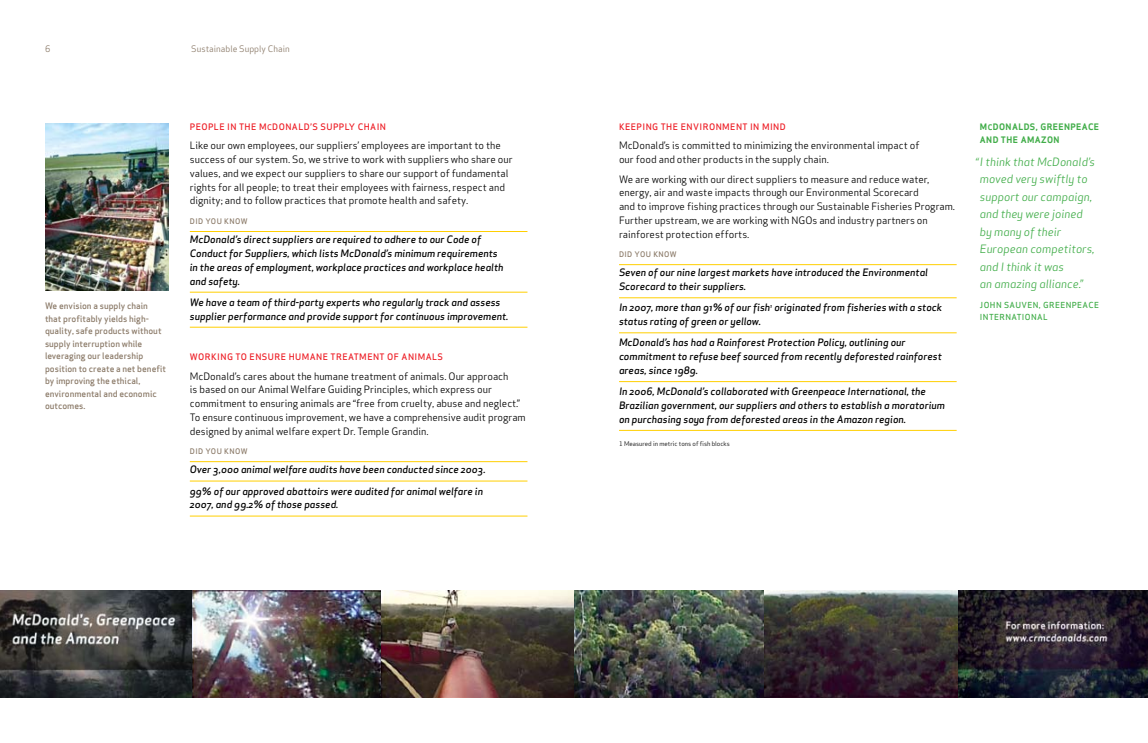
<style>
.page{position:relative;width:1148px;height:743px;background:#fff}
.page>*{position:absolute;margin:0;border:0;box-sizing:border-box;transform-origin:0 0}
.t1{font:11.25px/17.5px "Apex Sans Book Italic T";color:#41ad49}
.t2{font:10px/13.8px "Apex Sans Book ST";color:#000}
.t3{font:10px/13.8px "Apex Sans Medium Italic ST";color:#000}
.t4{font:8.75px/12.5px "Apex Sans Medium ST";color:#8a7967}
.t5{font:8.75px "Apex Sans Medium ST";letter-spacing:.05em;color:#ed1c24}
.t6{font:8.75px/12.5px "Apex Sans Bold ST";letter-spacing:.05em;color:#41ad49}
.t7{font:8.75px "Apex Sans Book ST";color:#8a7967}
.t8{font:8.12px/12.5px "Apex Sans Medium ST";letter-spacing:.05em;color:#41ad49}
.t9{font:7.5px "Apex Sans Medium T";letter-spacing:.05em;color:#8a7967}
.t10{font:6.25px "Apex Sans Book T";color:#000}
.s1{font-size:7.5px}
</style>
<div class="page">
<hr style="left:190px;top:231px;width:337px;height:1px;background:#ffcf01">
<hr style="left:190px;top:292px;width:337px;height:1px;background:#ffcf01">
<hr style="left:190px;top:327px;width:337px;height:1px;background:#ffcf01">
<hr style="left:190px;top:461px;width:337px;height:1px;background:#ffcf01">
<hr style="left:190px;top:481px;width:337px;height:1px;background:#ffcf01">
<hr style="left:190px;top:516px;width:337px;height:1px;background:#ffcf01">
<hr style="left:619px;top:264px;width:337px;height:1px;background:#ffcf01">
<hr style="left:619px;top:297px;width:337px;height:1px;background:#ffcf01">
<hr style="left:619px;top:332px;width:337px;height:1px;background:#ffcf01">
<hr style="left:619px;top:381px;width:337px;height:1px;background:#ffcf01">
<hr style="left:619px;top:430px;width:337px;height:1px;background:#ffcf01">
<img style="left:0;top:590px;width:1148px;height:108px">
<img style="left:45px;top:123px;width:124px;height:168px">
<p class="t7" style="left:45px;top:43px;width:7px">6</p>
<p class="t7" style="left:191px;top:43px;width:100px">Sustainable Supply Chain</p>
<p class="t4" style="left:45px;top:300px;width:122px">We envision a supply chain that profitably yields high&shy;quality, safe products without supply interruption while leveraging our leadership position to create a net benefit by improving the ethical, environmental and economic outcomes.</p>
<p class="t5" style="left:190px;top:121px;width:198px">people in the M <span class="s1">c</span>Donald’s supply chain</p>
<p class="t2" style="left:190px;top:139px;width:324px">Like our own employees, our suppliers’ employees are important to the success of our system. So, we strive to work with suppliers who share our values, and we expect our suppliers to share our support of fundamental rights for all people; to treat their employees with fairness, respect and dignity; and to follow practices that promote health and safety.</p>
<p class="t9" style="left:190px;top:216px;width:59px">DID YOU KNOW</p>
<p class="t3" style="left:190px;top:232px;width:315px">McDonald’s direct suppliers are required to adhere to our Code of Conduct for Suppliers, which lists McDonald’s minimum requirements in the areas of employment, workplace practices and workplace health and safety.</p>
<p class="t3" style="left:190px;top:295px;width:320px">We have a team of third-party experts who regularly track and assess supplier performance and provide support for continuous improvement.</p>
<p class="t5" style="left:190px;top:351px;width:255px">Working to ensure humane treatment of animals</p>
<p class="t2" style="left:190px;top:369px;width:337px">McDonald’s cares about the humane treatment of animals. Our approach<br>is based on our Animal Welfare Guiding Principles, which express our commitment to ensuring animals are “free from cruelty, abuse and neglect.” To ensure continuous improvement, we have a comprehensive audit program designed by animal welfare expert Dr. Temple Grandin.</p>
<p class="t9" style="left:190px;top:446px;width:59px">DID YOU KNOW</p>
<p class="t3" style="left:190px;top:459px;width:297px;line-height:21.2px">Over 3,000 animal welfare audits have been conducted since 2003.<br>99% of our approved abattoirs were audited for animal welfare in</p>
<p class="t3" style="left:190px;top:497px;width:150px">2007, and 99.2% of those passed.</p>
<p class="t5" style="left:619px;top:121px;width:168px">Keeping the environment in mind</p>
<p class="t2" style="left:619px;top:139px;width:302px">McDonald’s is committed to minimizing the environmental impact of our food and other products in the supply chain.</p>
<p class="t2" style="left:619px;top:172px;width:337px">We are working with our direct suppliers to measure and reduce water, energy, air and waste impacts through our Environmental Scorecard<br>and to improve fishing practices through our Sustainable Fisheries Program.<br>Further upstream, we are working with NGOs and industry partners on rainforest protection efforts.</p>
<p class="t9" style="left:619px;top:249px;width:59px">DID YOU KNOW</p>
<p class="t3" style="left:619px;top:266px;width:310px">Seven of our nine largest markets have introduced the Environmental<br>Scorecard to their suppliers.</p>
<p class="t3" style="left:619px;top:301px;width:325px">In 2007, more than 91% of our fish<sup>1</sup> originated from fisheries with a stock status rating of green or yellow.</p>
<p class="t3" style="left:619px;top:336px;width:324px">McDonald’s has had a Rainforest Protection Policy, outlining our commitment to refuse beef sourced from recently deforested rainforest areas, since 1989.</p>
<p class="t3" style="left:619px;top:384px;width:327px">In 2006, McDonald’s collaborated with Greenpeace International, the<br>Brazilian government, our suppliers and others to establish a moratorium on purchasing soya from deforested areas in the Amazon region.</p>
<p class="t10" style="left:619px;top:440px;width:112px">1 Measured in metric tons of fish blocks</p>
<p class="t6" style="left:979px;top:120px;width:121px">M <span class="s1">C</span>DONALDS, G REENPEACE<br>ANDTHE AMAZON</p>
<p class="t1" style="left:979px;top:153px;width:117px;text-indent:-4px">“ I think that McDonald’s moved very swiftly to support our campaign, and they were joined by many of their<br>European competitors, and I think it was<br>an amazing alliance.”</p>
<p class="t8" style="left:980px;top:298px;width:120px">John Sauven, greenpeace international</p>
</div>
